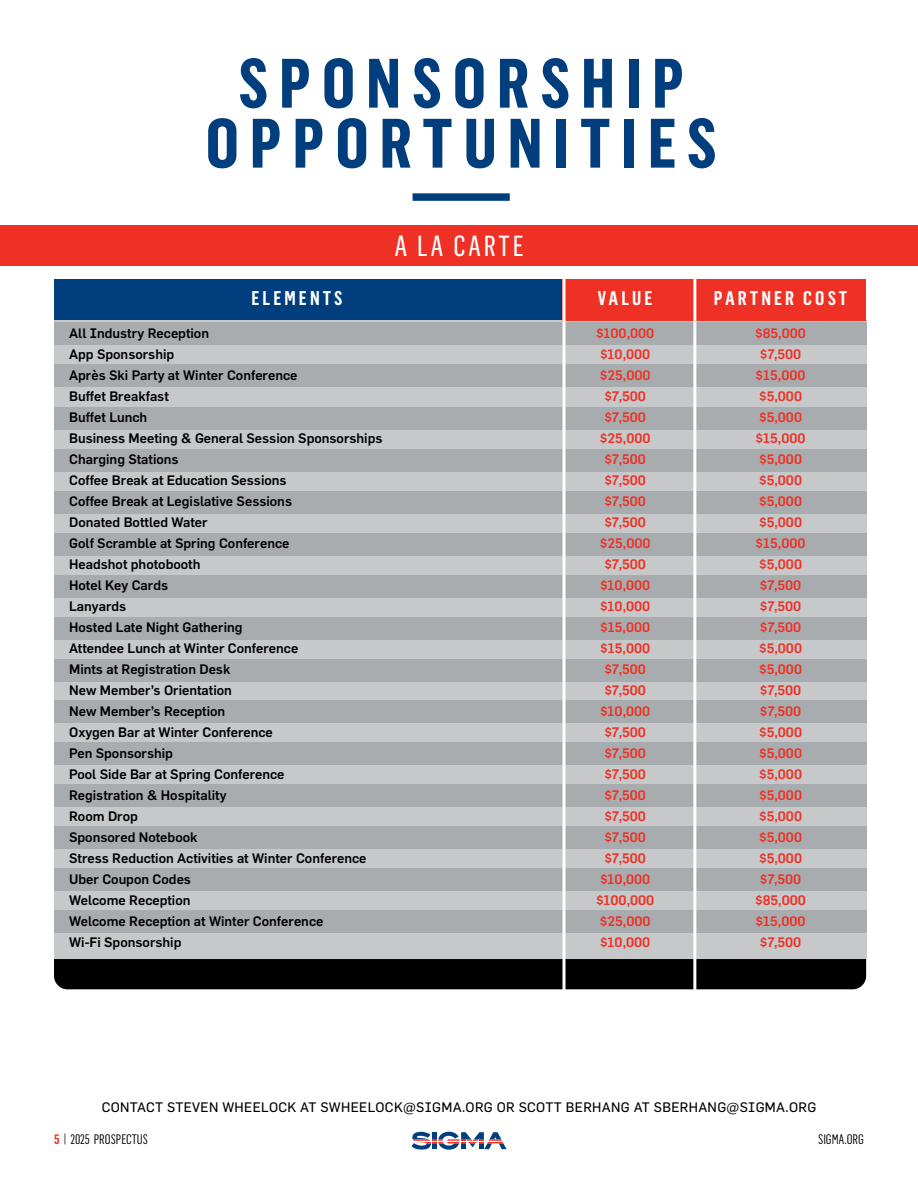
<style>
.page{position:relative;width:918px;height:1188px;background:#fff}
.page>*{position:absolute;margin:0;border:0;box-sizing:border-box;transform-origin:0 0}
.t1{font:700 68.4px/60px "Flama Condensed";letter-spacing:.16em;color:#003e7e;text-align:center}
.t2{font:28.5px "Flama Condensed Basic";letter-spacing:.1em;color:#fff}
.t3{font:600 19.5px "Flama Condensed";letter-spacing:.16em;color:#fff}
.t4{font:500 13.5px/21px "Flama";color:#000}
.t5{font:500 13.5px/21px "Flama";color:#ee3124;text-align:center}
.t6{font:13.5px "Flama Basic";letter-spacing:.025em;color:#000}
.t7{font:13.5px "Flama Condensed";color:#000}
.s1{font-weight:600;color:#ee3124}
</style>
<div class="page">
<svg style="left:411px;top:1132px;width:96px;height:18px"></svg>
<div style="left:54px;top:279px;width:512px;height:41px;background:#003e7e"></div>
<div style="left:54px;top:320px;width:812px;height:639px;background:#c6c8ca"></div>
<div style="left:54px;top:323px;width:812px;height:22px;background:#a9acaf"></div>
<div style="left:54px;top:700px;width:812px;height:23px;background:#a9acaf"></div>
<div style="left:54px;top:491px;width:812px;height:23px;background:#a9acaf"></div>
<div style="left:54px;top:868px;width:812px;height:23px;background:#a9acaf"></div>
<div style="left:54px;top:407px;width:812px;height:22px;background:#a9acaf"></div>
<div style="left:54px;top:784px;width:812px;height:23px;background:#a9acaf"></div>
<div style="left:54px;top:575px;width:812px;height:23px;background:#a9acaf"></div>
<div style="left:54px;top:365px;width:812px;height:22px;background:#a9acaf"></div>
<div style="left:54px;top:742px;width:812px;height:23px;background:#a9acaf"></div>
<div style="left:54px;top:533px;width:812px;height:23px;background:#a9acaf"></div>
<div style="left:54px;top:911px;width:812px;height:22px;background:#a9acaf"></div>
<div style="left:54px;top:449px;width:812px;height:23px;background:#a9acaf"></div>
<div style="left:54px;top:826px;width:812px;height:23px;background:#a9acaf"></div>
<div style="left:54px;top:617px;width:812px;height:23px;background:#a9acaf"></div>
<div style="left:54px;top:659px;width:812px;height:23px;background:#a9acaf"></div>
<div style="left:562px;top:279px;width:304px;height:41px;background:#ee3124"></div>
<div style="left:54px;top:959px;width:812px;height:30px;background:#000"></div>
<div style="left:0;top:226px;width:918px;height:40px;background:#ee3124"></div>
<div style="left:413px;top:193px;width:97px;height:8px;background:#003e7e"></div>
<svg style="left:562px;top:279px;width:4px;height:711px;background:#ebe9e9"></svg>
<hr style="left:693px;top:279px;width:3px;height:748px;background:#fff">
<h1 class="t1" style="left:206px;top:51px;width:512px">SPONSORSHIP<br>OPPORTUNITIES</h1>
<h2 class="t2" style="left:394px;top:228px;width:131px">A LA CARTE</h2>
<h3 class="t3" style="left:251px;top:285px;width:93px">ELEMENTS</h3>
<p class="t4" style="left:69px;top:323px;width:315px">All Industry Reception<br>App Sponsorship<br>Après Ski Party at Winter Conference<br>Buffet Breakfast<br>Buffet Lunch<br>Business Meeting &amp; General Session Sponsorships<br>Charging Stations<br>Coffee Break at Education Sessions<br>Coffee Break at Legislative Sessions<br>Donated Bottled Water<br>Golf Scramble at Spring Conference<br>Headshot photobooth<br>Hotel Key Cards<br>Lanyards<br>Hosted Late Night Gathering<br>Attendee Lunch at Winter Conference<br>Mints at Registration Desk<br>New Member’s Orientation<br>New Member’s Reception<br>Oxygen Bar at Winter Conference<br>Pen Sponsorship<br>Pool Side Bar at Spring Conference<br>Registration &amp; Hospitality<br>Room Drop<br>Sponsored Notebook<br>Stress Reduction Activities at Winter Conference<br>Uber Coupon Codes<br>Welcome Reception<br>Welcome Reception at Winter Conference<br>Wi-Fi Sponsorship</p>
<h3 class="t3" style="left:598px;top:285px;width:56px">VALUE</h3>
<h3 class="t3" style="left:714px;top:285px;width:135px">PARTNER COST</h3>
<p class="t5" style="left:596px;top:323px;width:60px">$100,000 $10,000 $25,000 $7,500 $7,500 $25,000 $7,500 $7,500 $7,500 $7,500 $25,000 $7,500 $10,000 $10,000 $15,000 $15,000 $7,500 $7,500 $10,000 $7,500 $7,500 $7,500 $7,500 $7,500 $7,500 $7,500 $10,000 $100,000 $25,000 $10,000</p>
<p class="t5" style="left:755px;top:323px;width:52px">$85,000 $7,500 $15,000 $5,000 $5,000 $15,000 $5,000 $5,000 $5,000 $5,000 $15,000 $5,000 $7,500 $7,500 $7,500 $5,000 $5,000 $7,500 $7,500 $5,000 $5,000 $5,000 $5,000 $5,000 $5,000 $5,000 $7,500 $85,000 $15,000 $7,500</p>
<p class="t6" style="left:102px;top:1099px;width:716px">CONTACT STEVEN WHEELOCK AT SWHEELOCK@SIGMA.ORG OR SCOTT BERHANG AT SBERHANG@SIGMA.ORG</p>
<p class="t7" style="left:54px;top:1130px;width:95px"><span class="s1">5</span> | 2025 PROSPECTUS</p>
<p class="t7" style="left:818px;top:1130px;width:47px">SIGMA.ORG</p>
</div>
